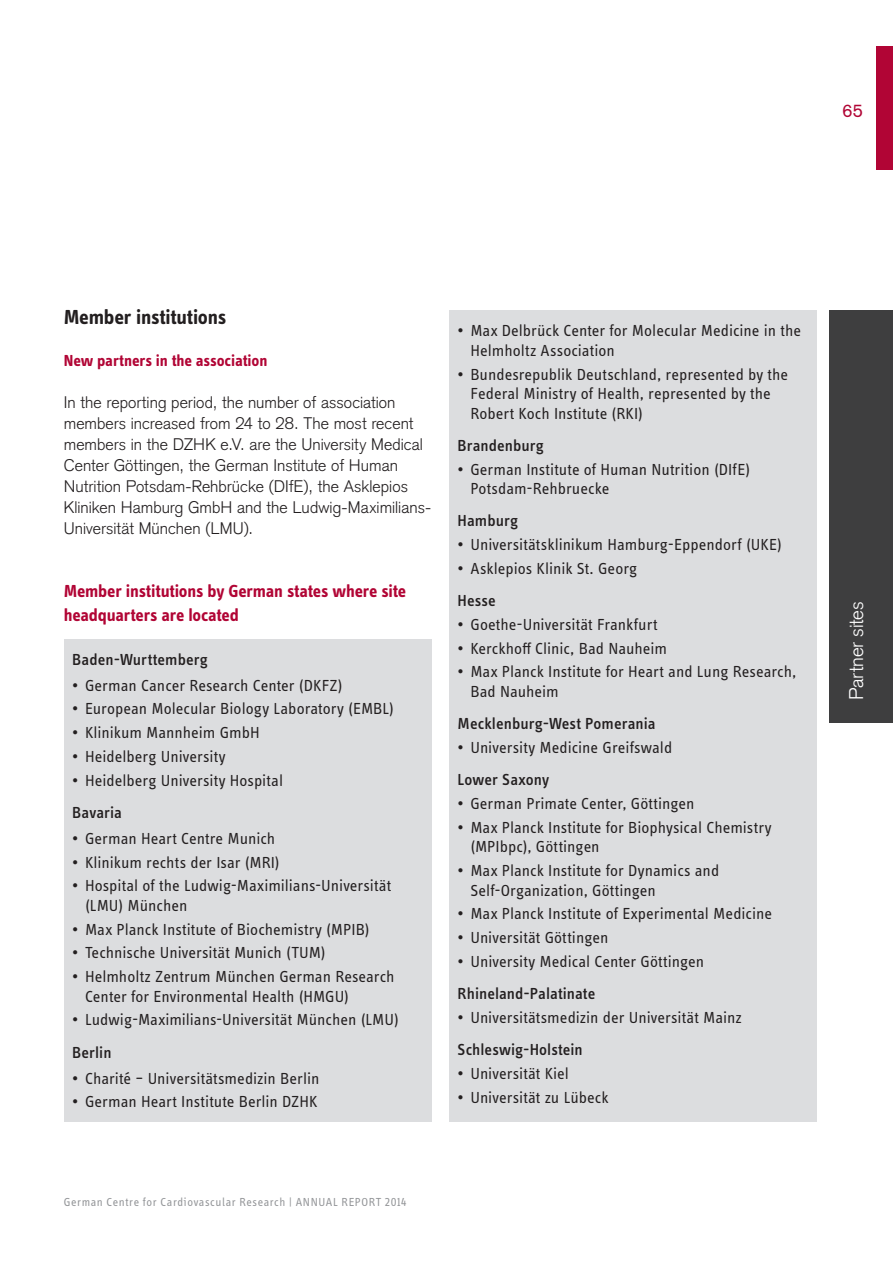
<style>
.page{position:relative;width:893px;height:1263px;background:#fff}
.page>*{position:absolute;margin:0;border:0;box-sizing:border-box;transform-origin:0 0}
.t1{font:700 21px "Info Text Pro";letter-spacing:-.01em;color:#231f20}
.t2{font:300 19.5px "Akzidenz Grotesk";letter-spacing:-.005em;color:#fff}
.t3{font:700 18px/24px "Info Text Pro";letter-spacing:-.01em;color:#b10535}
.t4{font:18px "Akzidenz Grotesk";color:#b10535}
.t5{font:16.5px/19.5px "Info Text Pro";color:#231f20}
.t6{font:300 16.5px/21px "Akzidenz Grotesk";letter-spacing:.005em;color:#231f20}
.t7{font:500 16.5px "Info Text Pro";letter-spacing:.005em;color:#231f20}
.t8{font:700 16.5px "Info Text Pro";letter-spacing:-.01em;color:#b10535}
.t9{font:12px "Info Display OT";letter-spacing:.05em;color:#939598}
</style>
<div class="page">
<div style="left:876px;top:47px;width:17px;height:123px;background:#b10535"></div>
<div style="left:829px;top:310px;width:64px;height:413px;background:#3e3e3f"></div>
<div style="left:64px;top:639px;width:368px;height:482px;background:#dcdddf"></div>
<div style="left:449px;top:310px;width:367px;height:811px;background:#dcdddf"></div>
<p class="t4" style="left:843px;top:101px;width:22px">65</p>
<p class="t1" style="left:64px;top:304px;width:164px">Member institutions</p>
<p class="t8" style="left:64px;top:351px;width:205px">New partners in the association</p>
<p class="t6" style="left:64px;top:392px;width:369px">In the reporting period, the number of association members increased from 24 to 28. The most recent members in the DZHK e.V. are the University Medical Center Göttingen, the German Institute of Human Nutrition Potsdam-Rehbrücke (DIfE), the Asklepios Kliniken Hamburg GmbH and the Ludwig-Maximilians-Universität München (LMU).</p>
<p class="t3" style="left:64px;top:578px;width:344px">Member institutions by German states where site headquarters are located</p>
<p class="t7" style="left:72px;top:649px;width:137px">Baden-Wurttemberg</p>
<p class="t5" style="left:72px;top:675px;width:272px">• German Cancer Research Center (DKFZ)</p>
<p class="t5" style="left:72px;top:699px;width:323px">• European Molecular Biology Laboratory (EMBL)</p>
<p class="t5" style="left:72px;top:722px;width:189px">• Klinikum Mannheim GmbH</p>
<p class="t5" style="left:72px;top:746px;width:155px">• Heidelberg University</p>
<p class="t5" style="left:72px;top:770px;width:212px">• Heidelberg University Hospital</p>
<p class="t7" style="left:72px;top:803px;width:51px">Bavaria</p>
<p class="t5" style="left:72px;top:828px;width:205px">• German Heart Centre Munich</p>
<p class="t5" style="left:72px;top:852px;width:209px">• Klinikum rechts der Isar (MRI)</p>
<p class="t5" style="left:85px;top:876px;width:308px;text-indent:-13px">• Hospital of the Ludwig-Maximilians-Universität (LMU) München</p>
<p class="t5" style="left:72px;top:919px;width:299px">• Max Planck Institute of Biochemistry (MPIB)</p>
<p class="t5" style="left:72px;top:943px;width:255px">• Technische Universität Munich (TUM)</p>
<p class="t5" style="left:85px;top:966px;width:311px;text-indent:-13px">• Helmholtz Zentrum München German Research<br>Center for Environmental Health (HMGU)</p>
<p class="t5" style="left:72px;top:1010px;width:328px">• Ludwig-Maximilians-Universität München (LMU)</p>
<p class="t7" style="left:72px;top:1042px;width:41px">Berlin</p>
<p class="t5" style="left:72px;top:1068px;width:249px">• Charité – Universitätsmedizin Berlin</p>
<p class="t5" style="left:72px;top:1092px;width:247px">• German Heart Institute Berlin DZHK</p>
<p class="t5" style="left:470px;top:321px;width:332px;text-indent:-13px">• Max Delbrück Center for Molecular Medicine in the<br>Helmholtz Association</p>
<p class="t5" style="left:470px;top:364px;width:319px;text-indent:-13px">• Bundesrepublik Deutschland, represented by the<br>Federal Ministry of Health, represented by the<br>Robert Koch Institute (RKI)</p>
<p class="t7" style="left:458px;top:435px;width:88px">Brandenburg</p>
<p class="t5" style="left:470px;top:459px;width:281px;text-indent:-13px">• German Institute of Human Nutrition (DIfE)<br>Potsdam-Rehbruecke</p>
<p class="t7" style="left:458px;top:511px;width:62px">Hamburg</p>
<p class="t5" style="left:458px;top:534px;width:326px">• Universitätsklinikum Hamburg-Eppendorf (UKE)</p>
<p class="t5" style="left:458px;top:558px;width:181px">• Asklepios Klinik St. Georg</p>
<p class="t7" style="left:458px;top:591px;width:40px">Hesse</p>
<p class="t5" style="left:458px;top:614px;width:201px">• Goethe-Universität Frankfurt</p>
<p class="t5" style="left:458px;top:638px;width:211px">• Kerckhoff Clinic, Bad Nauheim</p>
<p class="t5" style="left:470px;top:662px;width:327px;text-indent:-13px">• Max Planck Institute for Heart and Lung Research,<br>Bad Nauheim</p>
<p class="t7" style="left:458px;top:714px;width:199px">Mecklenburg-West Pomerania</p>
<p class="t5" style="left:458px;top:737px;width:216px">• University Medicine Greifswald</p>
<p class="t7" style="left:458px;top:770px;width:93px">Lower Saxony</p>
<p class="t5" style="left:458px;top:793px;width:238px">• German Primate Center, Göttingen</p>
<p class="t5" style="left:470px;top:817px;width:303px;text-indent:-13px">• Max Planck Institute for Biophysical Chemistry (MPIbpc), Göttingen</p>
<p class="t5" style="left:470px;top:860px;width:250px;text-indent:-13px">• Max Planck Institute for Dynamics and<br>Self-Organization, Göttingen</p>
<p class="t5" style="left:458px;top:903px;width:316px">• Max Planck Institute of Experimental Medicine</p>
<p class="t5" style="left:458px;top:927px;width:152px">• Universität Göttingen</p>
<p class="t5" style="left:458px;top:951px;width:248px">• University Medical Center Göttingen</p>
<p class="t7" style="left:458px;top:984px;width:139px">Rhineland-Palatinate</p>
<p class="t5" style="left:458px;top:1007px;width:286px">• Universitätsmedizin der Universität Mainz</p>
<p class="t7" style="left:458px;top:1040px;width:127px">Schleswig-Holstein</p>
<p class="t5" style="left:458px;top:1063px;width:113px">• Universität Kiel</p>
<p class="t5" style="left:458px;top:1087px;width:152px">• Universität zu Lübeck--</p>
<p class="t9" style="left:64px;top:1195px;width:344px">German Centre for Cardiovascular Research | ANNUAL REPORT 2014</p>
<p class="t2" style="left:845px;top:700px;width:101px;rotate:-90deg">Partner sites</p>
</div>
